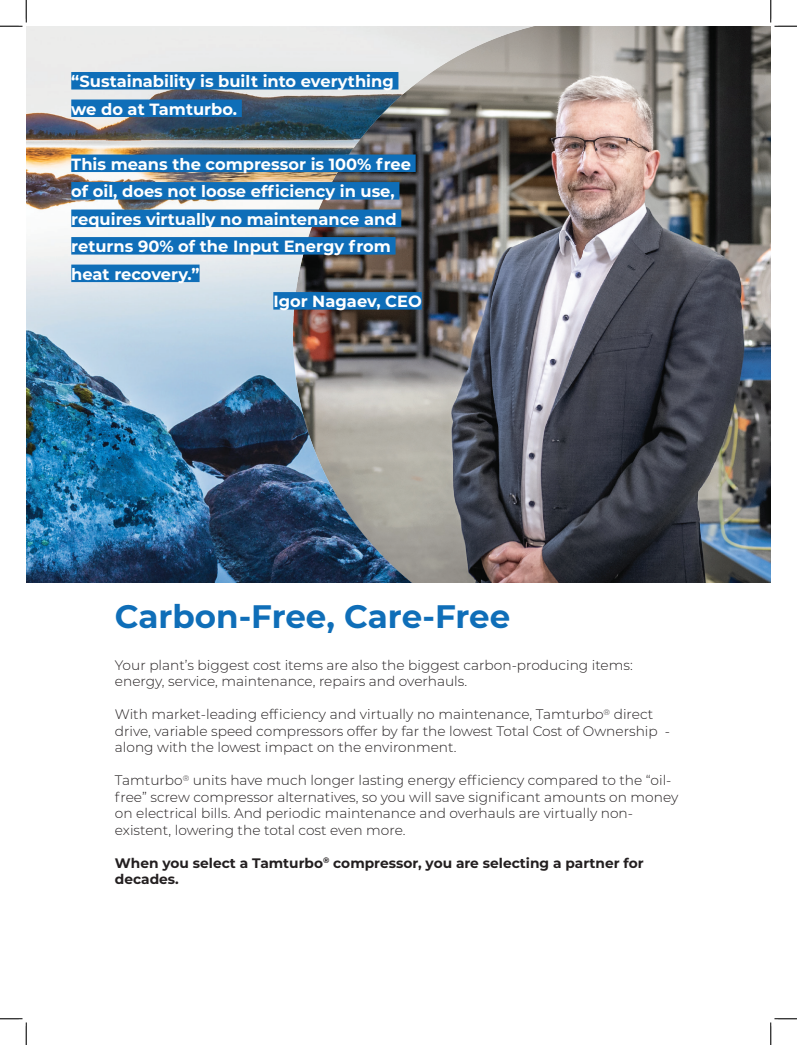
<style>
.page{position:relative;width:797px;height:1045px;background:#fff}
.page>*{position:absolute;margin:0;border:0;box-sizing:border-box;transform-origin:0 0}
.t1{font:700 32.5px "Montserrat";letter-spacing:-.005em;color:#0f6eb8}
.t2{font:700 16.25px/27.5px "Montserrat";color:#fff}
.t3{font:300 13.75px/16.5px "Montserrat";color:#231f20}
.t4{font:700 13.75px/16.5px "Montserrat";color:#231f20}
</style>
<div class="page">
<img style="left:26px;top:26px;width:268px;height:557px">
<img style="left:294px;top:26px;width:476px;height:557px">
<div style="left:71px;top:72px;width:327px;height:17px;background:#0f6eb8"></div>
<div style="left:71px;top:99px;width:171px;height:18px;background:#0f6eb8"></div>
<div style="left:71px;top:154px;width:344px;height:18px;background:#0f6eb8"></div>
<div style="left:71px;top:182px;width:328px;height:17px;background:#0f6eb8"></div>
<div style="left:71px;top:209px;width:330px;height:18px;background:#0f6eb8"></div>
<div style="left:71px;top:237px;width:324px;height:17px;background:#0f6eb8"></div>
<div style="left:71px;top:264px;width:128px;height:18px;background:#0f6eb8"></div>
<div style="left:273px;top:292px;width:149px;height:17px;background:#0f6eb8"></div>
<svg style="left:0;top:0;width:27px;height:27px"></svg>
<svg style="left:0;top:1018px;width:27px;height:27px"></svg>
<svg style="left:770px;top:0;width:27px;height:27px"></svg>
<svg style="left:770px;top:1018px;width:27px;height:27px"></svg>
<p class="t2" style="left:71px;top:67px;width:324px">“Sustainability is built into everything we do at Tamturbo.</p>
<p class="t2" style="left:71px;top:149px;width:341px">This means the compressor is 100% free</p>
<p class="t2" style="left:71px;top:177px;width:325px">of oil, does not loose efficiency in use,</p>
<p class="t2" style="left:71px;top:204px;width:327px">requires virtually no maintenance and</p>
<p class="t2" style="left:71px;top:232px;width:321px">returns 90% of the Input Energy from</p>
<p class="t2" style="left:71px;top:259px;width:130px">heat recovery.”</p>
<p class="t2" style="left:273px;top:287px;width:150px">Igor Nagaev, CEO</p>
<h1 class="t1" style="left:115px;top:593px;width:397px">Carbon-Free, Care-Free</h1>
<p class="t3" style="left:115px;top:656px;width:519px">Your plant’s biggest cost items are also the biggest carbon-producing items: energy, service, maintenance, repairs and overhauls.</p>
<p class="t3" style="left:115px;top:706px;width:557px">With market-leading efficiency and virtually no maintenance, Tamturbo<sup>®</sup> direct drive, variable speed compressors offer by far the lowest Total Cost of Ownership - along with the lowest impact on the environment.</p>
<p class="t3" style="left:115px;top:772px;width:565px">Tamturbo<sup>®</sup> units have much longer lasting energy efficiency compared to the “oil&shy;free” screw compressor alternatives, so you will save significant amounts on money on electrical bills. And periodic maintenance and overhauls are virtually non&shy;existent, lowering the total cost even more.</p>
<p class="t4" style="left:115px;top:854px;width:530px">When you select a Tamturbo<sup>®</sup> compressor, you are selecting a partner for decades.</p>
</div>
